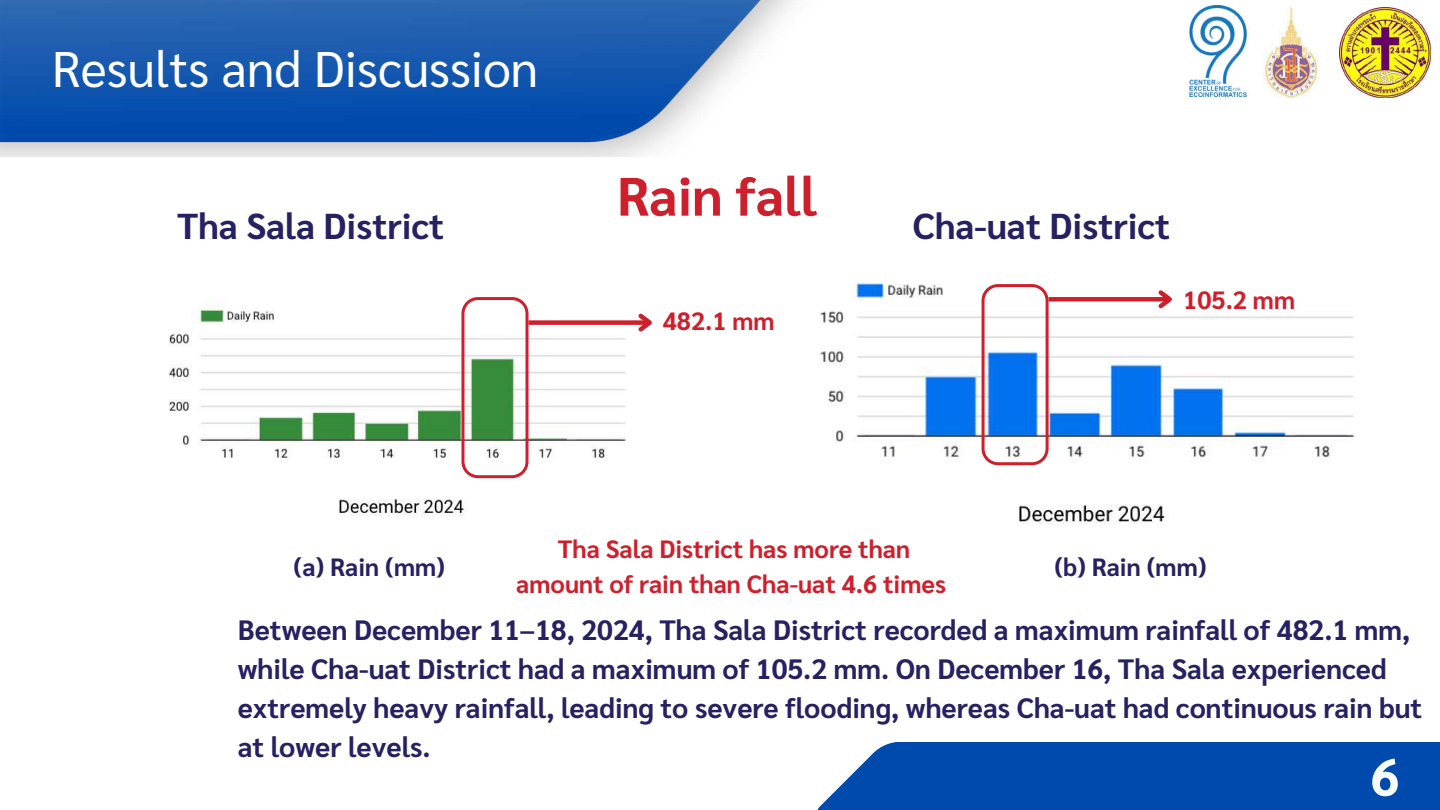
<style>
.page{position:relative;width:1440px;height:810px;background:#fff}
.page>*{position:absolute;margin:0;border:0;box-sizing:border-box;transform-origin:0 0}
.t1{font:700 54px "Sarabun";color:#ce1f2c}
.t2{font:700 52px "Sarabun";color:#f9ffff}
.t3{font:50px "Sarabun";color:#fff}
.t4{font:700 36px "Sarabun";color:#262262}
.t5{font:700 28px/39px "Sarabun";color:#262262}
.t6{font:700 25px/34.5px "Sarabun";color:#ce1f2c;text-align:center}
.t7{font:700 25px "Sarabun";color:#262262}
</style>
<div class="page">
<img style="left:0;top:0;width:797px;height:157px">
<div style="left:816px;top:742px;width:624px;height:68px;background:#004aad"></div>
<img style="left:820px;top:283px;width:535px;height:242px">
<img style="left:169px;top:308px;width:457px;height:209px">
<svg style="left:461px;top:297px;width:67px;height:181px"></svg>
<div style="left:529px;top:320px;width:121px;height:5px;background:#ce1f2c"></div>
<svg style="left:634px;top:313px;width:18px;height:19px"></svg>
<svg style="left:982px;top:284px;width:66px;height:181px"></svg>
<div style="left:1049px;top:297px;width:121px;height:5px;background:#ce1f2c"></div>
<svg style="left:1154px;top:286px;width:23px;height:26px"></svg>
<img style="left:1340px;top:7px;width:90px;height:91px">
<img style="left:1263px;top:7px;width:54px;height:91px">
<img style="left:1189px;top:6px;width:58px;height:90px">
<h3 class="t3" style="left:52px;top:34px;width:488px">Results and Discussion</h3>
<p class="t4" style="left:177px;top:201px;width:269px">Tha Sala District</p>
<h1 class="t1" style="left:617px;top:158px;width:201px">Rain fall</h1>
<p class="t6" style="left:663px;top:302px;width:113px">482.1 mm</p>
<p class="t4" style="left:913px;top:201px;width:259px">Cha-uat District</p>
<p class="t6" style="left:1183px;top:282px;width:113px">105.2 mm</p>
<p class="t6" style="left:516px;top:530px;width:431px">Tha Sala District has more than amount of rain than Cha-uat 4.6 times</p>
<p class="t7" style="left:294px;top:549px;width:153px">(a) Rain (mm)</p>
<p class="t7" style="left:1054px;top:549px;width:154px">(b) Rain (mm)</p>
<p class="t5" style="left:238px;top:608px;width:1186px">Between December 11–18, 2024, Tha Sala District recorded a maximum rainfall of 482.1 mm, while Cha-uat District had a maximum of 105.2 mm. On December 16, Tha Sala experienced extremely heavy rainfall, leading to severe flooding, whereas Cha-uat had continuous rain but at lower levels.</p>
<h2 class="t2" style="left:1370px;top:740px;width:31px">6</h2>
</div>
